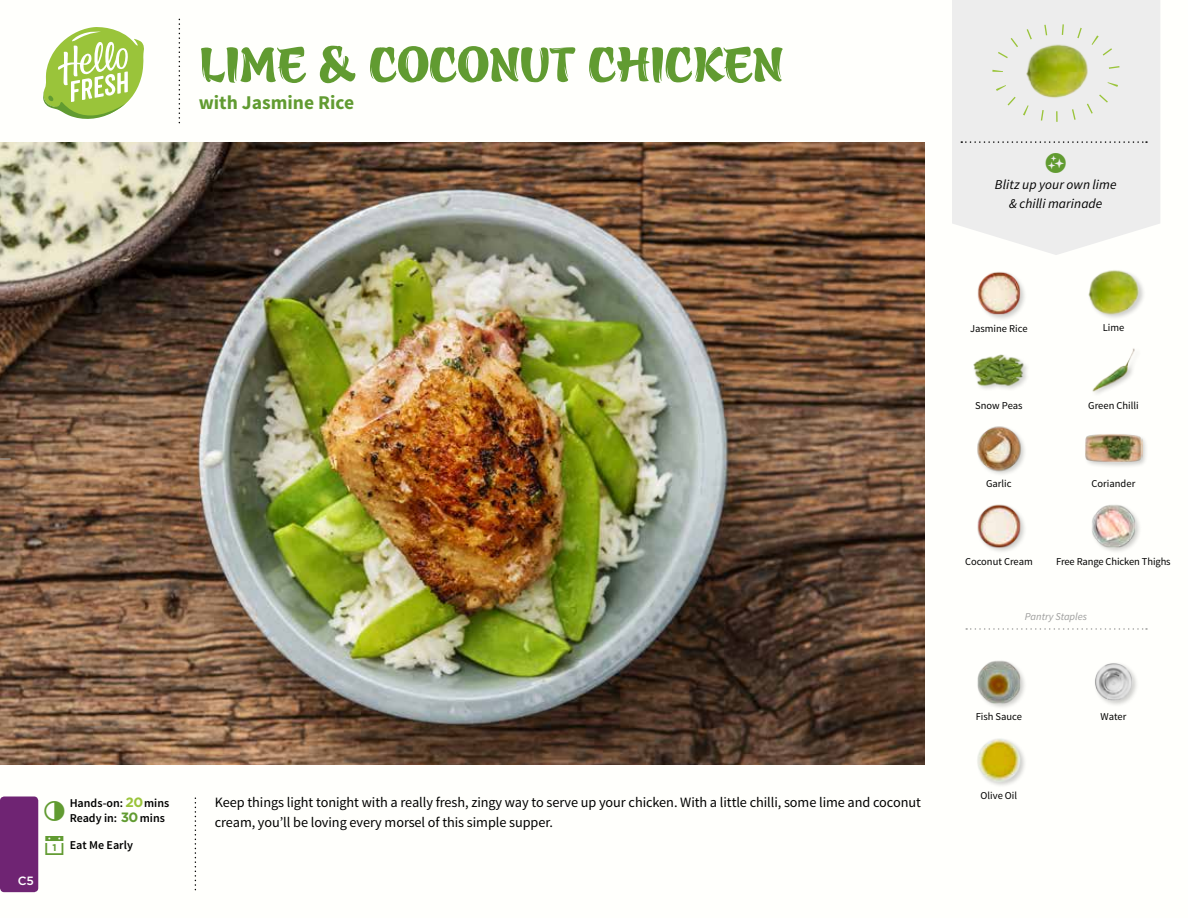
<style>
.page{position:relative;width:1188px;height:918px;background:#fff}
.page>*{position:absolute;margin:0;border:0;box-sizing:border-box;transform-origin:0 0}
.t1{font:55.5px "Azuki OT";letter-spacing:-.02em;color:#619b31}
.t2{font:700 19.5px "Source Sans Pro";color:#619b31}
.t3{font:14.25px/19.5px "Source Sans Pro";letter-spacing:-.005em;color:#000}
.t4{font:italic 13.5px/18.9px "Source Sans Pro";letter-spacing:.005em;color:#000;text-align:center}
.t5{font:600 12px/15px "Source Sans Pro";color:#000}
.t6{font:500 12px "Gotham";color:#fff}
.t7{font:10.5px "Source Sans Pro";color:#000}
.t8{font:italic 10.5px "Source Sans Pro";color:#9d9d9c}
.s1{font-family:"Gotham";font-weight:700;font-size:13.5px;color:#9ac43a}
.s2{font-family:"Gotham";font-weight:700;font-size:13.5px;color:#619b31}
</style>
<div class="page">
<div style="left:1084px;top:432px;width:64px;height:38px;background:#000;opacity:.2"></div>
<img style="left:1085px;top:432px;width:57px;height:38px">
<img style="left:977px;top:426px;width:48px;height:49px">
<div style="left:1087px;top:269px;width:59px;height:52px;background:#000;opacity:.2"></div>
<img style="left:1087px;top:269px;width:55px;height:52px">
<img style="left:977px;top:271px;width:48px;height:49px">
<img style="left:1092px;top:348px;width:43px;height:47px">
<img style="left:973px;top:354px;width:55px;height:35px">
<img style="left:1095px;top:663px;width:42px;height:42px">
<img style="left:977px;top:660px;width:48px;height:48px">
<img style="left:977px;top:738px;width:48px;height:48px">
<img style="left:1091px;top:504px;width:49px;height:48px">
<img style="left:977px;top:504px;width:48px;height:48px">
<svg style="left:43px;top:27px;width:101px;height:92px"></svg>
<div style="left:0;top:796px;width:38px;height:96px;background:#6f2473;border-radius:4px"></div>
<svg style="left:952px;top:0;width:208px;height:255px;background:#eeeeed"></svg>
<svg style="left:961px;top:141px;width:186px;height:2px"></svg>
<img style="left:1023px;top:37px;width:69px;height:69px">
<div style="left:992px;top:24px;width:128px;height:98px;border:11px dashed #9ac43a;border-radius:50%"></div>
<svg style="left:966px;top:628px;width:181px;height:2px"></svg>
<img style="left:0;top:142px;width:925px;height:623px">
<svg style="left:0;top:458px;width:11px;height:2px"></svg>
<svg style="left:1046px;top:152px;width:20px;height:21px"></svg>
<h1 class="t1" style="left:199px;top:39px;width:587px">LIME &amp; COCONUT CHICKEN</h1>
<h2 class="t2" style="left:199px;top:90px;width:157px">with Jasmine Rice</h2>
<p class="t4" style="left:995px;top:175px;width:123px">Blitz up your own lime &amp; chilli marinade</p>
<p class="t6" style="left:18px;top:873px;width:18px">C5</p>
<p class="t5" style="left:70px;top:796px;width:101px">Hands-on: <span class="s1">20</span>mins<br>Ready in: <span class="s2">30</span>mins</p>
<p class="t3" style="left:215px;top:793px;width:708px">Keep things light tonight with a really fresh, zingy way to serve up your chicken. With a little chilli, some lime and coconut cream, you’ll be loving every morsel of this simple supper.</p>
<p class="t5" style="left:70px;top:838px;width:65px">Eat Me Early</p>
<p class="t7" style="left:970px;top:322px;width:59px">Jasmine Rice</p>
<p class="t7" style="left:1103px;top:321px;width:23px">Lime</p>
<p class="t7" style="left:975px;top:399px;width:49px">Snow Peas</p>
<p class="t7" style="left:1088px;top:399px;width:52px">Green Chilli</p>
<p class="t7" style="left:986px;top:477px;width:27px">Garlic</p>
<p class="t7" style="left:1092px;top:477px;width:45px">Coriander</p>
<p class="t7" style="left:965px;top:555px;width:69px">Coconut Cream</p>
<p class="t7" style="left:1056px;top:555px;width:116px">Free Range Chicken Thighs</p>
<p class="t8" style="left:1025px;top:610px;width:64px">Pantry Staples</p>
<p class="t7" style="left:976px;top:710px;width:48px">Fish Sauce</p>
<p class="t7" style="left:1101px;top:710px;width:27px">Water</p>
<p class="t7" style="left:981px;top:789px;width:38px">Olive Oil</p>
</div>
